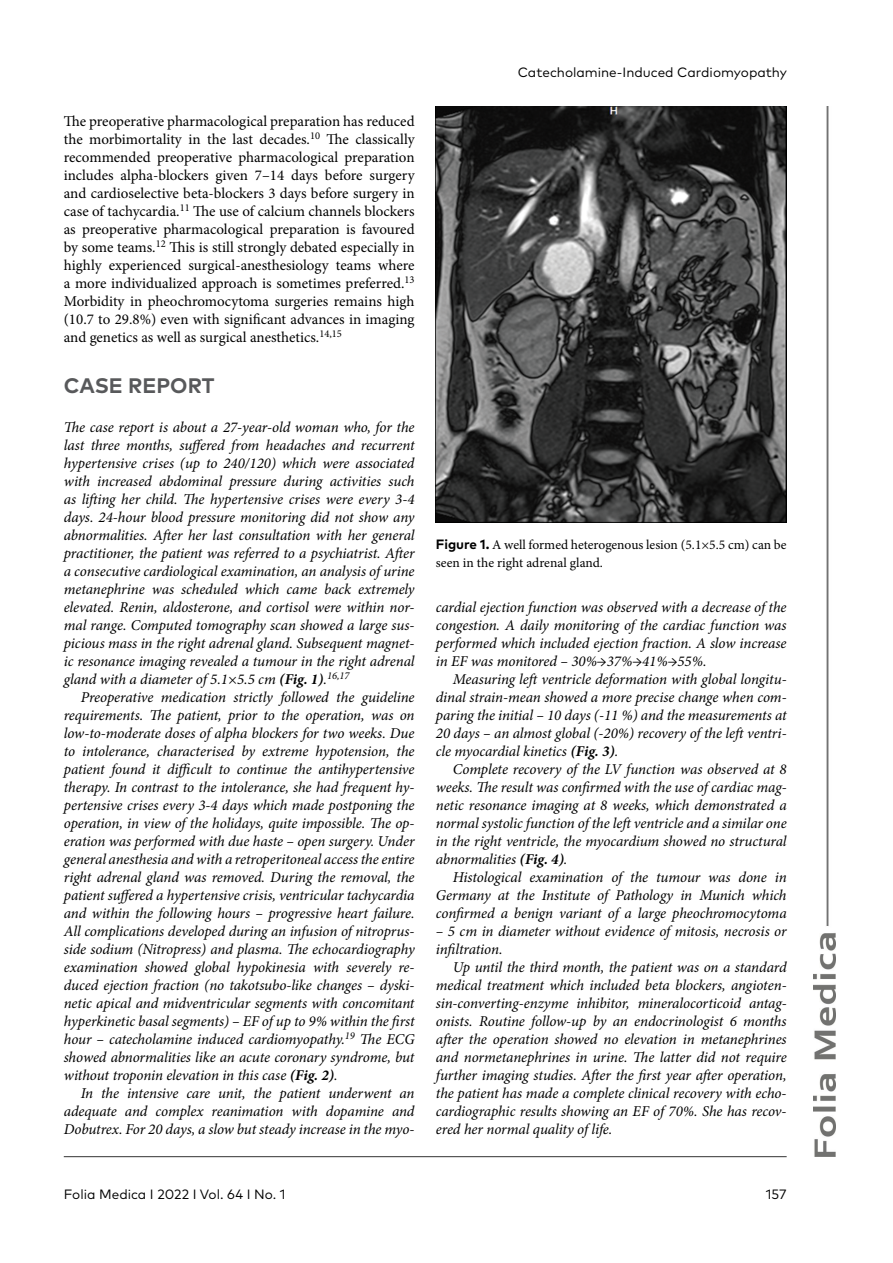
<style>
.page{position:relative;width:893px;height:1263px;background:#fff}
.page>*{position:absolute;margin:0;border:0;box-sizing:border-box;transform-origin:0 0}
.t1{font:700 21px "FF Mark Pro";color:#58595b}
.t2{font:italic 15px/18px "Minion Pro";letter-spacing:-.01em;color:#000;text-align:justify}
.t3{font:15px/18px "Minion Pro";color:#000;text-align:justify}
.t4{font:13.5px/18px "Minion Pro";color:#000}
.t5{font:13.5px "FF Mark Pro";color:#000}
.s1{font-weight:700}
.s2{font-family:"FF Mark Pro";font-weight:700}
</style>
<div class="page">
<img style="left:813px;top:106px;width:22px;height:1051px">
<hr style="left:64px;top:1156px;width:723px;height:1px;background:#333">
<img style="left:436px;top:106px;width:351px;height:416px">
<p class="t3" style="left:64px;top:112px;width:352px">The preoperative pharmacological preparation has reduced the morbimortality in the last decades.<sup>10</sup> The classically recommended preoperative pharmacological preparation includes alpha-blockers given 7–14 days before surgery and cardioselective beta-blockers 3 days before surgery in case of tachycardia.<sup>11</sup> The use of calcium channels blockers as preoperative pharmacological preparation is favoured by some teams.<sup>12</sup> This is still strongly debated especially in highly experienced surgical-anesthesiology teams where a more individualized approach is sometimes preferred.<sup>13<br></sup>Morbidity in pheochromocytoma surgeries remains high (10.7 to 29.8%) even with significant advances in imaging and genetics as well as surgical anesthetics.<sup>14,15</sup></p>
<h1 class="t1" style="left:64px;top:369px;width:152px">CASE REPORT</h1>
<p class="t2" style="left:64px;top:418px;width:352px">The case report is about a 27-year-old woman who, for the last three months, suffered from headaches and recurrent hypertensive crises (up to 240/120) which were associated with increased abdominal pressure during activities such as lifting her child. The hypertensive crises were every 3-4 days. 24-hour blood pressure monitoring did not show any abnormalities. After her last consultation with her general practitioner, the patient was referred to a psychiatrist. After a consecutive cardiological examination, an analysis of urine metanephrine was scheduled which came back extremely elevated. Renin, aldosterone, and cortisol were within nor&shy;mal range. Computed tomography scan showed a large sus&shy;picious mass in the right adrenal gland. Subsequent magnet&shy;ic resonance imaging revealed a tumour in the right adrenal gland with a diameter of 5.1×5.5 cm <span class="s1">(Fig. 1)</span>.<sup>16,17</sup></p>
<p class="t2" style="left:64px;top:688px;width:352px;text-indent:17px">Preoperative medication strictly followed the guideline requirements. The patient, prior to the operation, was on low-to-moderate doses of alpha blockers for two weeks. Due to intolerance, characterised by extreme hypotension, the patient found it difficult to continue the antihypertensive therapy. In contrast to the intolerance, she had frequent hy&shy;pertensive crises every 3-4 days which made postponing the operation, in view of the holidays, quite impossible. The op&shy;eration was performed with due haste – open surgery. Under general anesthesia and with a retroperitoneal access the entire right adrenal gland was removed. During the removal, the patient suffered a hypertensive crisis, ventricular tachycardia and within the following hours – progressive heart failure.<br>All complications developed during an infusion of nitroprus&shy;side sodium (Nitropress) and plasma. The echocardiography examination showed global hypokinesia with severely re&shy;duced ejection fraction (no takotsubo-like changes – dyski&shy;netic apical and midventricular segments with concomitant hyperkinetic basal segments) – EF of up to 9% within the first hour – catecholamine induced cardiomyopathy.<sup>19</sup> The ECG showed abnormalities like an acute coronary syndrome, but without troponin elevation in this case <span class="s1">(Fig. 2)</span>.</p>
<p class="t2" style="left:64px;top:1084px;width:352px;text-indent:17px">In the intensive care unit, the patient underwent an adequate and complex reanimation with dopamine and Dobutrex. For 20 days, a slow but steady increase in the myo-</p>
<p class="t5" style="left:518px;top:62px;width:271px">Catecholamine-Induced Cardiomyopathy</p>
<p class="t4" style="left:436px;top:536px;width:352px"><span class="s2">Figure 1.</span> A well formed heterogenous lesion (5.1×5.5 cm) can be seen in the right adrenal gland.</p>
<p class="t2" style="left:436px;top:598px;width:352px">cardial ejection function was observed with a decrease of the congestion. A daily monitoring of the cardiac function was performed which included ejection fraction. A slow increase in EF was monitored – 30%→37%→41%→55%.</p>
<p class="t2" style="left:436px;top:670px;width:352px;text-indent:17px">Measuring left ventricle deformation with global longitu&shy;dinal strain-mean showed a more precise change when com&shy;paring the initial – 10 days (-11 %) and the measurements at 20 days – an almost global (-20%) recovery of the left ventri&shy;cle myocardial kinetics <span class="s1">(Fig. 3)</span>.</p>
<p class="t2" style="left:436px;top:760px;width:352px;text-indent:17px">Complete recovery of the LV function was observed at 8 weeks. The result was confirmed with the use of cardiac mag&shy;netic resonance imaging at 8 weeks, which demonstrated a normal systolic function of the left ventricle and a similar one in the right ventricle, the myocardium showed no structural abnormalities <span class="s1">(Fig. 4)</span>.</p>
<p class="t2" style="left:436px;top:868px;width:352px;text-indent:17px">Histological examination of the tumour was done in Germany at the Institute of Pathology in Munich which confirmed a benign variant of a large pheochromocytoma</p>
<p class="t2" style="left:436px;top:922px;width:352px">– 5 cm in diameter without evidence of mitosis, necrosis or infiltration.</p>
<p class="t2" style="left:436px;top:958px;width:352px;text-indent:17px">Up until the third month, the patient was on a standard medical treatment which included beta blockers, angioten&shy;sin-converting-enzyme inhibitor, mineralocorticoid antag&shy;onists. Routine follow-up by an endocrinologist 6 months after the operation showed no elevation in metanephrines and normetanephrines in urine. The latter did not require further imaging studies. After the first year after operation, the patient has made a complete clinical recovery with echo&shy;cardiographic results showing an EF of 70%. She has recov&shy;ered her normal quality of life.</p>
<p class="t5" style="left:64px;top:1184px;width:223px">Folia Medica I 2022 I Vol. 64 I No. 1</p>
<p class="t5" style="left:766px;top:1184px;width:22px">157</p>
</div>
